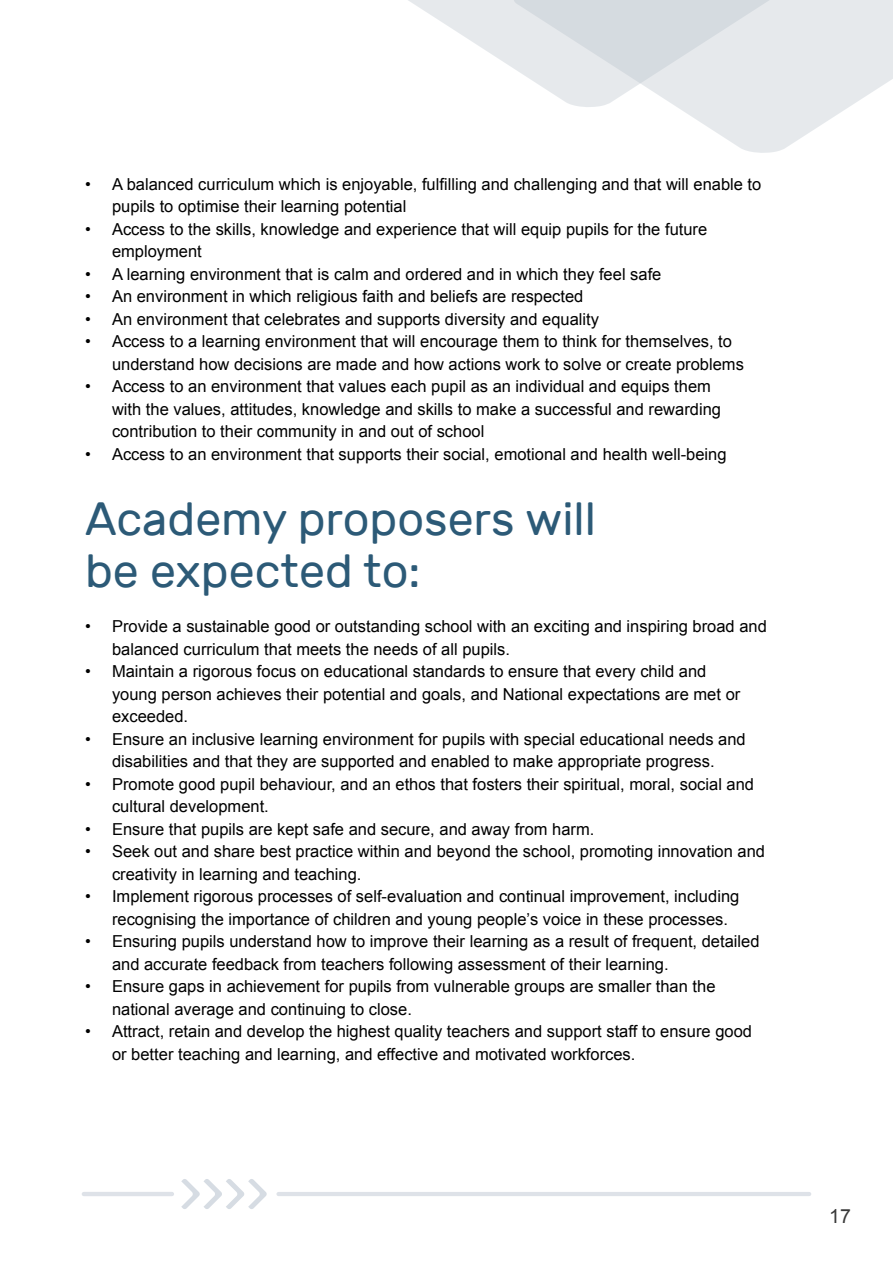
<style>
.page{position:relative;width:893px;height:1263px;background:#fff}
.page>*{position:absolute;margin:0;border:0;box-sizing:border-box;transform-origin:0 0}
.t1{font:46.5px/52.5px "Rubik";color:#2c5a77}
.t2{font:19.5px "Arial";color:#393939}
.t3{font:16.5px/22.5px "Arial";color:#000}
</style>
<div class="page">
<svg style="left:408px;top:0;width:106px;height:69px"></svg>
<svg style="left:514px;top:0;width:379px;height:153px;fill:#e6e9ec"></svg>
<hr style="left:278px;top:1192px;width:531px;height:4px;background:#dee2e8">
<hr style="left:84px;top:1192px;width:88px;height:4px;background:#dee2e8">
<svg style="left:181px;top:1179px;width:86px;height:30px"></svg>
<p class="t3" style="left:112px;top:173px;width:651px;text-indent:-27px">• A balanced curriculum which is enjoyable, fulfilling and challenging and that will enable to pupils to optimise their learning potential</p>
<p class="t3" style="left:112px;top:218px;width:597px;text-indent:-27px">• Access to the skills, knowledge and experience that will equip pupils for the future employment</p>
<p class="t3" style="left:85px;top:263px;width:578px">• A learning environment that is calm and ordered and in which they feel safe</p>
<p class="t3" style="left:85px;top:285px;width:500px">• An environment in which religious faith and beliefs are respected</p>
<p class="t3" style="left:85px;top:308px;width:515px">• An environment that celebrates and supports diversity and equality</p>
<p class="t3" style="left:112px;top:330px;width:633px;text-indent:-27px">• Access to a learning environment that will encourage them to think for themselves, to understand how decisions are made and how actions work to solve or create problems</p>
<p class="t3" style="left:112px;top:375px;width:610px;text-indent:-27px">• Access to an environment that values each pupil as an individual and equips them with the values, attitudes, knowledge and skills to make a successful and rewarding contribution to their community in and out of school</p>
<p class="t3" style="left:85px;top:443px;width:643px">• Access to an environment that supports their social, emotional and health well-being</p>
<h1 class="t1" style="left:85px;top:493px;width:512px">Academy proposers will be expected to:</h1>
<p class="t3" style="left:112px;top:615px;width:656px;text-indent:-27px">• Provide a sustainable good or outstanding school with an exciting and inspiring broad and balanced curriculum that meets the needs of all pupils.</p>
<p class="t3" style="left:112px;top:660px;width:630px;text-indent:-27px">• Maintain a rigorous focus on educational standards to ensure that every child and young person achieves their potential and goals, and National expectations are met or exceeded.</p>
<p class="t3" style="left:85px;top:728px;width:662px;text-align:center">• Ensure an inclusive learning environment for pupils with special educational needs and disabilities and that they are supported and enabled to make appropriate progress.</p>
<p class="t3" style="left:112px;top:773px;width:644px;text-indent:-27px">• Promote good pupil behaviour, and an ethos that fosters their spiritual, moral, social and cultural development.</p>
<p class="t3" style="left:85px;top:818px;width:511px">• Ensure that pupils are kept safe and secure, and away from harm.</p>
<p class="t3" style="left:112px;top:840px;width:655px;text-indent:-27px">• Seek out and share best practice within and beyond the school, promoting innovation and creativity in learning and teaching.</p>
<p class="t3" style="left:112px;top:885px;width:629px;text-indent:-27px">• Implement rigorous processes of self-evaluation and continual improvement, including recognising the importance of children and young people’s voice in these processes.</p>
<p class="t3" style="left:112px;top:930px;width:649px;text-indent:-27px">• Ensuring pupils understand how to improve their learning as a result of frequent, detailed and accurate feedback from teachers following assessment of their learning.</p>
<p class="t3" style="left:112px;top:975px;width:605px;text-indent:-27px">• Ensure gaps in achievement for pupils from vulnerable groups are smaller than the national average and continuing to close.</p>
<p class="t3" style="left:112px;top:1020px;width:641px;text-indent:-27px">• Attract, retain and develop the highest quality teachers and support staff to ensure good or better teaching and learning, and effective and motivated workforces.</p>
<p class="t2" style="left:829px;top:1204px;width:23px">17</p>
</div>
